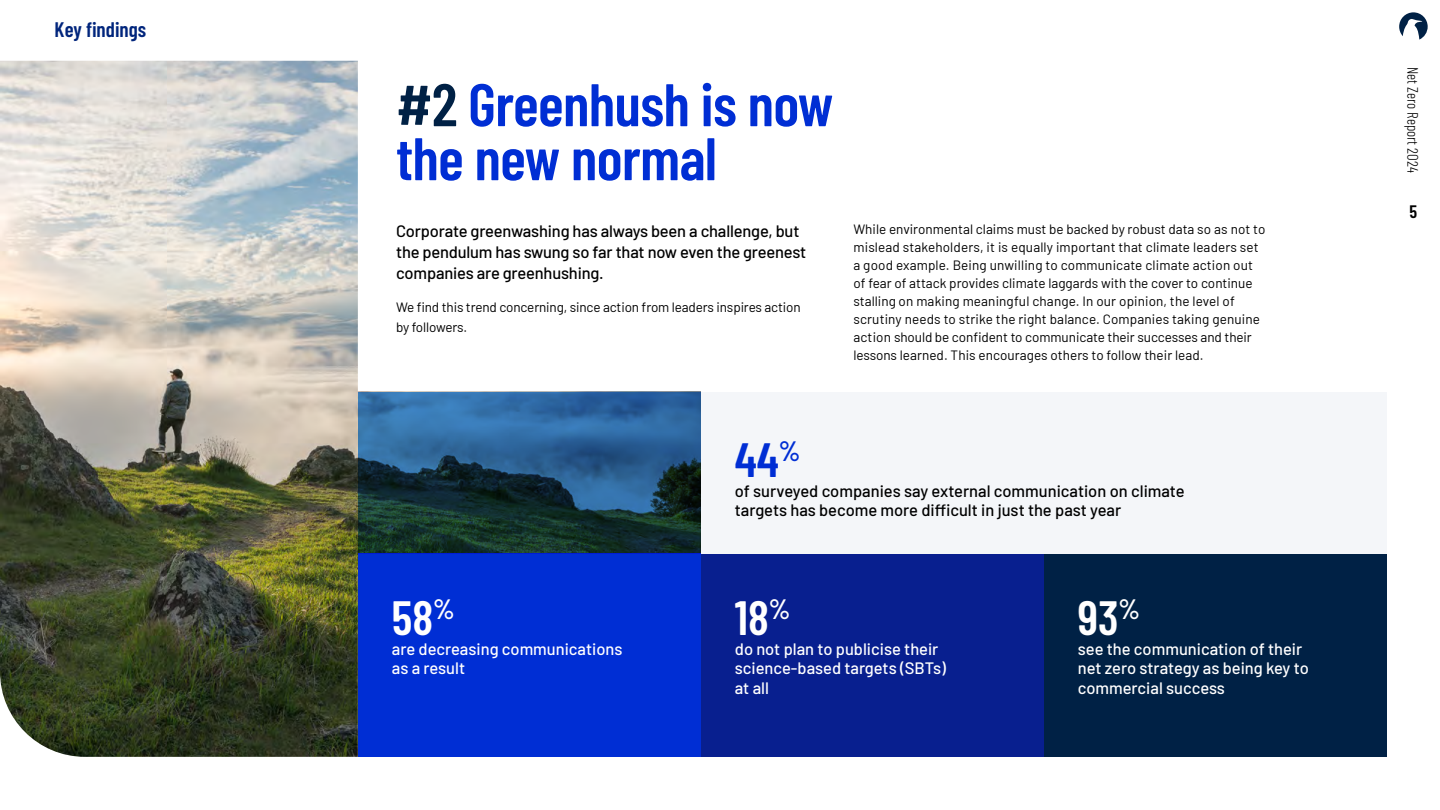
<style>
.page{position:relative;width:1440px;height:810px;background:#fff}
.page>*{position:absolute;margin:0;border:0;box-sizing:border-box;transform-origin:0 0}
.t1{font:600 60px/54px "Barlow Condensed";letter-spacing:-.01em;color:#002ed4}
.t2{font:600 48px "Barlow Condensed";color:#fff}
.t3{font:600 48px "Barlow Condensed";color:#002ed4}
.t4{font:600 21px "Barlow Condensed";color:#00257c}
.t5{font:600 18px "Barlow Condensed";color:#000}
.t6{font:500 16.5px/21px "Barlow";letter-spacing:-.01em;color:#000}
.t7{font:500 16.5px/19.5px "Barlow";color:#fff}
.t8{font:300 15px "Barlow Condensed";color:#000}
.t9{font:13.5px/18px "Barlow";color:#000}
.s1{color:#002145}
</style>
<div class="page">
<svg style="left:1399px;top:12px;width:29px;height:28px"></svg>
<img style="left:0;top:61px;width:358px;height:696px">
<div style="left:358px;top:553px;width:343px;height:204px;background:#002ed4"></div>
<div style="left:701px;top:553px;width:343px;height:204px;background:#081f8f"></div>
<div style="left:1044px;top:553px;width:343px;height:204px;background:#002145"></div>
<div style="left:701px;top:392px;width:686px;height:161px;background:#f4f6f9"></div>
<svg style="left:358px;top:392px;width:343px;height:161px;background:#224d69"></svg>
<h3 class="t4" style="left:55px;top:14px;width:93px">Key findings</h3>
<h1 class="t1" style="left:396px;top:74px;width:439px"><span class="s1">#2</span> Greenhush is now the new normal</h1>
<p class="t6" style="left:396px;top:220px;width:412px">Corporate greenwashing has always been a challenge, but the pendulum has swung so far that now even the greenest companies are greenhushing.</p>
<p class="t9" style="left:396px;top:297px;width:406px;line-height:19.5px">We find this trend concerning, since action from leaders inspires action by followers.</p>
<p class="t9" style="left:853px;top:219px;width:414px">While environmental claims must be backed by robust data so as not to mislead stakeholders, it is equally important that climate leaders set a good example. Being unwilling to communicate climate action out of fear of attack provides climate laggards with the cover to continue stalling on making meaningful change. In our opinion, the level of scrutiny needs to strike the right balance. Companies taking genuine action should be confident to communicate their successes and their lessons learned. This encourages others to follow their lead.</p>
<h2 class="t2" style="left:392px;top:584px;width:64px">58<sup>%</sup></h2>
<p class="t7" style="left:392px;top:638px;width:232px">are decreasing communications as a result</p>
<h2 class="t3" style="left:735px;top:426px;width:67px">44<sup>%</sup></h2>
<p class="t6" style="left:735px;top:480px;width:451px;line-height:19.5px">of surveyed companies say external communication on climate targets has become more difficult in just the past year</p>
<h2 class="t2" style="left:735px;top:584px;width:57px">18<sup>%</sup></h2>
<p class="t7" style="left:735px;top:638px;width:213px">do not plan to publicise their science-based targets (SBTs) at all</p>
<h2 class="t2" style="left:1078px;top:584px;width:64px">93<sup>%</sup></h2>
<p class="t7" style="left:1078px;top:638px;width:232px">see the communication of their net zero strategy as being key to commercial success</p>
<p class="t8" style="left:1424px;top:67px;width:107px;rotate:90deg">Net Zero Report 2024</p>
<h3 class="t5" style="left:1410px;top:199px;width:9px">5</h3>
</div>
